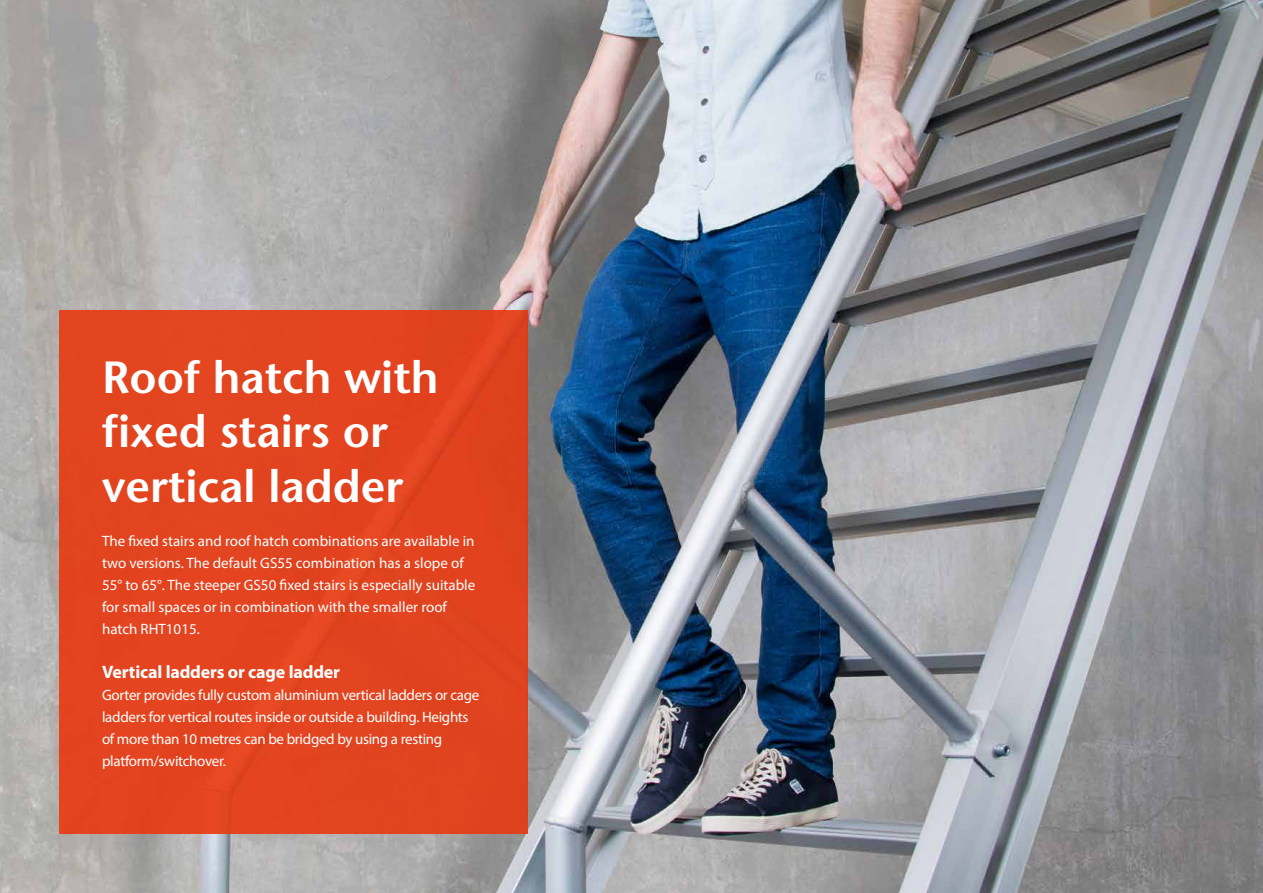
<style>
.page{position:relative;width:1263px;height:893px;background:#fff}
.page>*{position:absolute;margin:0;border:0;box-sizing:border-box;transform-origin:0 0}
.t1{font:600 45px/54.9px "Stone Sans Std";color:#fff}
.t2{font:700 18px "Myriad Pro";letter-spacing:-.01em;color:#fff}
.t3{font:15px/21.9px "Myriad Pro";letter-spacing:-.005em;color:#fff}
</style>
<div class="page">
<img style="left:0;top:0;width:1263px;height:893px">
<div style="left:60px;top:310px;width:467px;height:523px;background:#e2441f"></div>
<h1 class="t1" style="left:102px;top:349px;width:338px">Roof hatch with fixed stairs or vertical ladder</h1>
<p class="t3" style="left:102px;top:530px;width:375px">The fixed stairs and roof hatch combinations are available in two versions. The default GS55 combination has a slope of 55° to 65°. The steeper GS50 fixed stairs is especially suitable for small spaces or in combination with the smaller roof hatch RHT1015.</p>
<p class="t2" style="left:102px;top:660px;width:240px">Vertical ladders or cage ladder</p>
<p class="t3" style="left:102px;top:684px;width:379px">Gorter provides fully custom aluminium vertical ladders or cage ladders for vertical routes inside or outside a building. Heights of more than 10 metres can be bridged by using a resting platform/switchover.</p>
</div>
